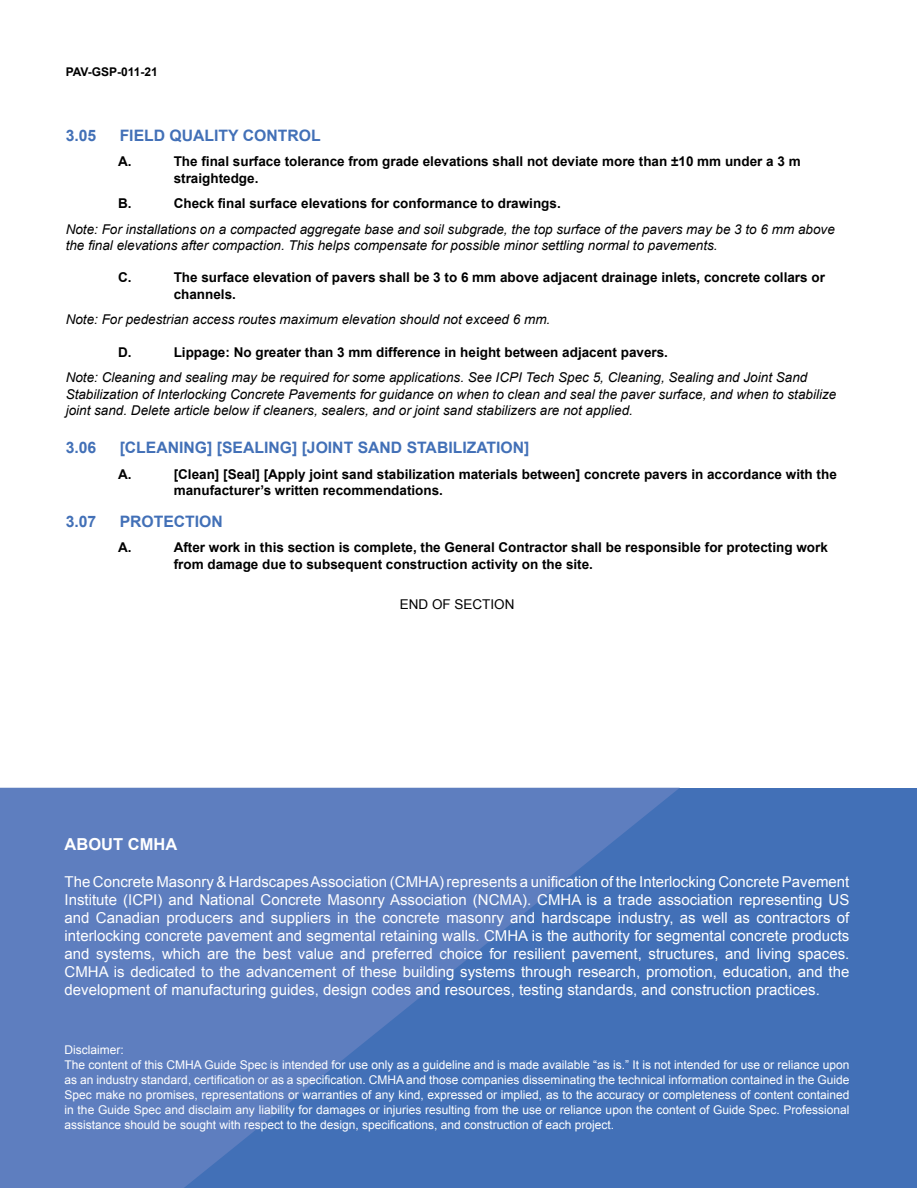
<style>
.page{position:relative;width:918px;height:1188px;background:#fff}
.page>*{position:absolute;margin:0;border:0;box-sizing:border-box;transform-origin:0 0}
.t1{font:700 16.5px "Arial";color:#fff}
.t2{font:700 15.75px "Arial";color:#4270b7}
.t3{font:15px/18px "Arial";color:#fff;text-align:justify}
.t4{font:700 13.5px/16.5px "Arial";color:#000}
.t5{font:italic 13.5px/16.5px "Arial";color:#000}
.t6{font:13.5px "Arial";color:#000}
.t7{font:12px/15px "Arial";color:#fff}
.t8{font:700 12px "Arial";color:#000}
</style>
<div class="page">
<div style="left:0;top:788px;width:917px;height:399px;background:#4270b7"></div>
<svg style="left:0;top:788px;width:680px;height:400px;fill:#5e7ebf"></svg>
<p class="t8" style="left:66px;top:64px;width:94px">PAV-GSP-011-21</p>
<p class="t2" style="left:66px;top:125px;width:32px">3.05</p>
<p class="t2" style="left:120px;top:125px;width:202px">FIELD QUALITY CONTROL</p>
<p class="t4" style="left:118px;top:153px;width:15px">A.</p>
<p class="t4" style="left:174px;top:153px;width:629px">The final surface tolerance from grade elevations shall not deviate more than ±10 mm under a 3 m straightedge.</p>
<p class="t4" style="left:118px;top:195px;width:15px">B.</p>
<p class="t4" style="left:174px;top:195px;width:389px">Check final surface elevations for conformance to drawings.</p>
<p class="t5" style="left:66px;top:221px;width:771px">Note: For installations on a compacted aggregate base and soil subgrade, the top surface of the pavers may be 3 to 6 mm above the final elevations after compaction. This helps compensate for possible minor settling normal to pavements.</p>
<p class="t4" style="left:118px;top:270px;width:15px">C.</p>
<p class="t4" style="left:174px;top:270px;width:653px">The surface elevation of pavers shall be 3 to 6 mm above adjacent drainage inlets, concrete collars or channels.</p>
<p class="t5" style="left:66px;top:311px;width:486px">Note: For pedestrian access routes maximum elevation should not exceed 6 mm.</p>
<p class="t4" style="left:118px;top:344px;width:15px">D.</p>
<p class="t4" style="left:174px;top:344px;width:496px">Lippage: No greater than 3 mm difference in height between adjacent pavers.</p>
<p class="t5" style="left:66px;top:369px;width:772px">Note: Cleaning and sealing may be required for some applications. See ICPI Tech Spec 5, Cleaning, Sealing and Joint Sand<br>Stabilization of Interlocking Concrete Pavements for guidance on when to clean and seal the paver surface, and when to stabilize joint sand. Delete article below if cleaners, sealers, and or joint sand stabilizers are not applied.</p>
<p class="t2" style="left:66px;top:437px;width:32px">3.06</p>
<p class="t2" style="left:120px;top:437px;width:411px">[CLEANING] [SEALING] [JOINT SAND STABILIZATION]</p>
<p class="t4" style="left:118px;top:466px;width:15px">A.</p>
<p class="t4" style="left:174px;top:466px;width:665px">[Clean] [Seal] [Apply joint sand stabilization materials between] concrete pavers in accordance with the manufacturer’s written recommendations.</p>
<p class="t2" style="left:66px;top:511px;width:32px">3.07</p>
<p class="t2" style="left:120px;top:511px;width:105px">PROTECTION</p>
<p class="t4" style="left:118px;top:540px;width:15px">A.</p>
<p class="t4" style="left:174px;top:540px;width:656px">After work in this section is complete, the General Contractor shall be responsible for protecting work from damage due to subsequent construction activity on the site.</p>
<p class="t6" style="left:400px;top:595px;width:116px">END OF SECTION</p>
<p class="t1" style="left:65px;top:833px;width:114px">ABOUT CMHA</p>
<p class="t3" style="left:65px;top:873px;width:786px">The Concrete Masonry &amp; Hardscapes Association (CMHA) represents a unification of the Interlocking Concrete Pavement Institute (ICPI) and National Concrete Masonry Association (NCMA). CMHA is a trade association representing US and Canadian producers and suppliers in the concrete masonry and hardscape industry, as well as contractors of interlocking concrete pavement and segmental retaining walls. CMHA is the authority for segmental concrete products and systems, which are the best value and preferred choice for resilient pavement, structures, and living spaces.<br>CMHA is dedicated to the advancement of these building systems through research, promotion, education, and the development of manufacturing guides, design codes and resources, testing standards, and construction practices.</p>
<p class="t7" style="left:65px;top:1042px;width:786px">Disclaimer:<br>The content of this CMHA Guide Spec is intended for use only as a guideline and is made available “as is.” It is not intended for use or reliance upon as an industry standard, certification or as a specification. CMHA and those companies disseminating the technical information contained in the Guide Spec make no promises, representations or warranties of any kind, expressed or implied, as to the accuracy or completeness of content contained in the Guide Spec and disclaim any liability for damages or injuries resulting from the use or reliance upon the content of Guide Spec. Professional assistance should be sought with respect to the design, specifications, and construction of each project.</p>
</div>
